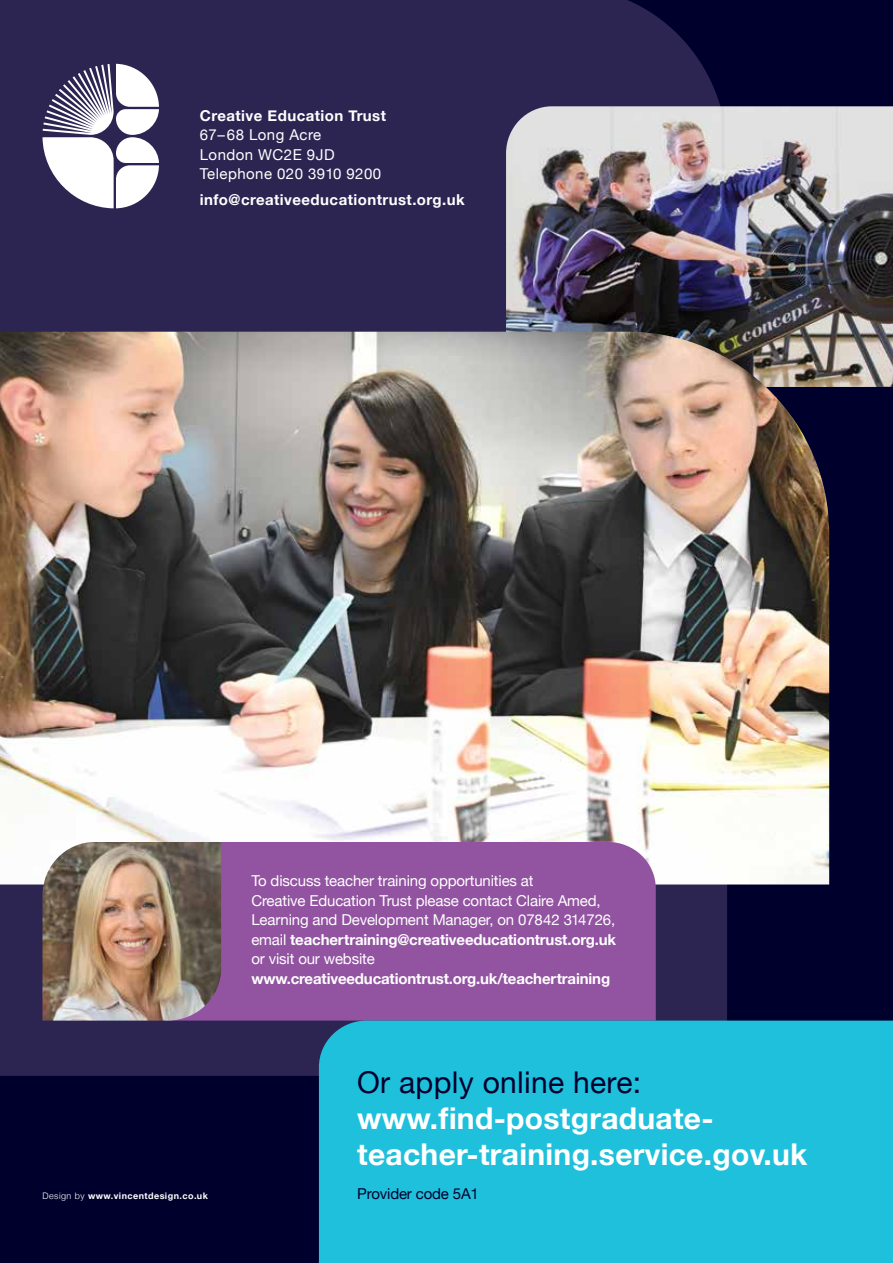
<style>
.page{position:relative;width:893px;height:1263px;background:#00002d}
.page>*{position:absolute;margin:0;border:0;box-sizing:border-box;transform-origin:0 0}
.t1{font:700 30px/36px "Helvetica Neue";letter-spacing:.01em;color:#fff}
.t2{font:30px "Helvetica Neue";letter-spacing:.01em;color:#00002d}
.t3{font:15px/19.5px "Helvetica Neue";letter-spacing:-.01em;color:#fff}
.t4{font:700 15px "Helvetica Neue";letter-spacing:.02em;color:#fff}
.t5{font:700 15px "Helvetica Neue";letter-spacing:-.01em;color:#fff}
.t6{font:15px/19.5px "Helvetica Neue";letter-spacing:.03em;color:#fff}
.t7{font:15px "Helvetica Neue";letter-spacing:-.01em;color:#00002d}
.t8{font:700 9px "Helvetica Neue";letter-spacing:.05em;color:#fff}
.s1{font-weight:300}
.s2{font-weight:700}
</style>
<div class="page">
<div style="left:0;top:0;width:727px;height:1076px;background:#2c2552"></div>
<svg style="left:43px;top:64px;width:116px;height:144px;background:#aba8ba"></svg>
<img style="left:506px;top:106px;width:387px;height:281px">
<img style="left:0;top:332px;width:829px;height:552px">
<div style="left:221px;top:842px;width:435px;height:178px;background:#9253a1"></div>
<img style="left:43px;top:842px;width:178px;height:178px">
<div style="left:319px;top:1020px;width:574px;height:243px;background:#1fc0db"></div>
<p class="t4" style="left:200px;top:104px;width:188px">Creative Education Trust</p>
<p class="t6" style="left:200px;top:126px;width:183px">67–68 Long Acre<br>London WC2E 9JD<br>Telephone 020 3910 9200</p>
<p class="t4" style="left:200px;top:188px;width:266px">info@creativeeducationtrust.org.uk</p>
<p class="t8" style="left:43px;top:1189px;width:167px"><span class="s1">Design by</span> www.vincentdesign.co.uk</p>
<p class="t3" style="left:251px;top:872px;width:366px">To discuss teacher training opportunities at<br>Creative Education Trust please contact Claire Amed, Learning and Development Manager, on 07842 314726, email <span class="s2">teachertraining@creativeeducationtrust.org.uk </span>or visit our website</p>
<p class="t5" style="left:251px;top:966px;width:360px">www.creativeeducationtrust.org.uk/teachertraining</p>
<h1 class="t2" style="left:357px;top:1060px;width:285px">Or apply online here:</h1>
<h1 class="t1" style="left:357px;top:1101px;width:452px">www.find-postgraduate&shy;teacher-training.service.gov.uk</h1>
<p class="t7" style="left:357px;top:1183px;width:123px">Provider code 5A1</p>
</div>
